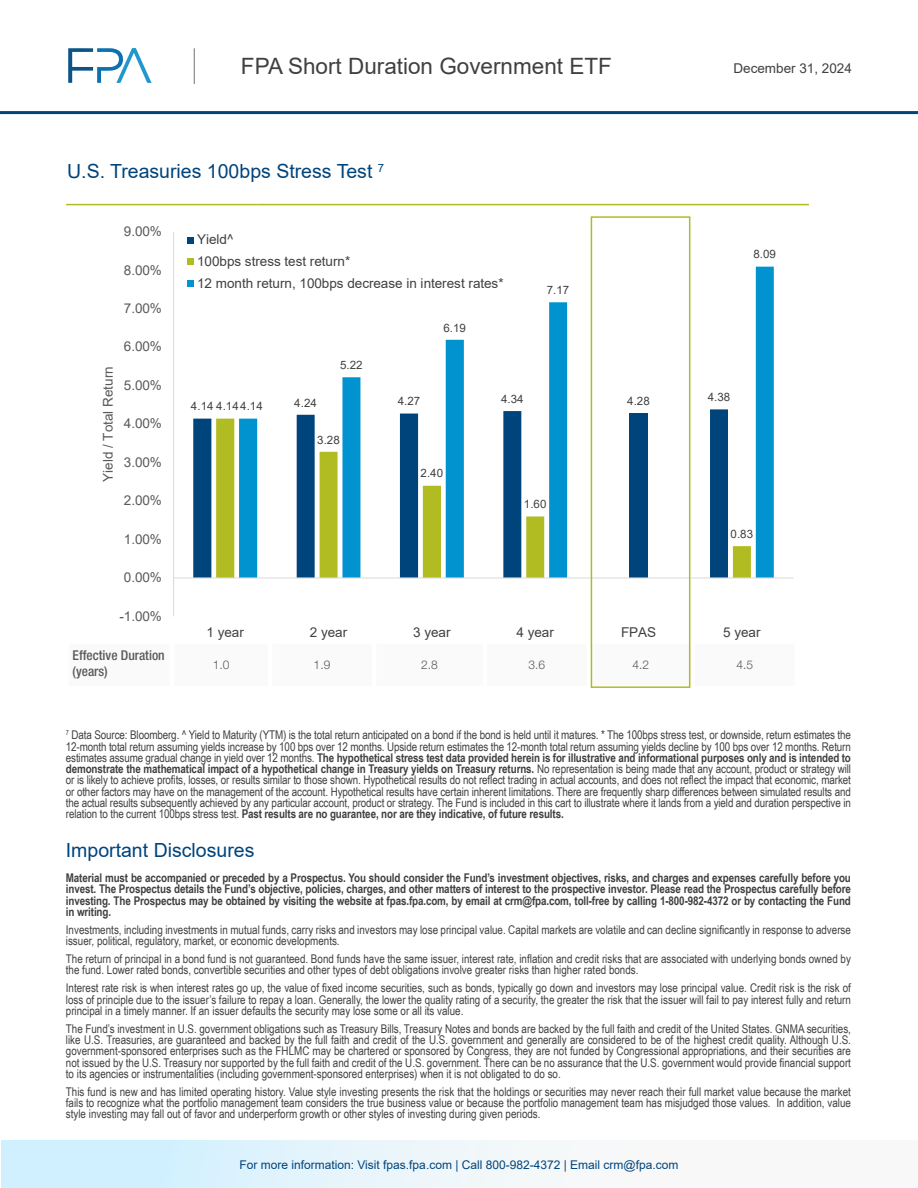
<style>
.page{position:relative;width:918px;height:1188px;background:#fff}
.page>*{position:absolute;margin:0;border:0;box-sizing:border-box;transform-origin:0 0}
.t1{font:22.5px "Arial";color:#404040}
.Body_-_Header_1{font:19.5px "Arial";color:#00447c}
.t2{font:13.5px/21.6px "Arial";color:#404040}
.t3{font:13.5px "Arial";color:#595959}
.t4{font:500 condensed 13.5px "Helvetica Neue LT Pro";color:#595959}
.Body_-_Header_1-2{font:12px/11.2px "Arial Narrow";color:#404040;text-align:justify}
.Disclosure_-_Copy_Style{font:12px/11.2px "Arial Narrow";letter-spacing:-.01em;color:#404040;text-align:justify}
.Body_-_Header_1-3{font:700 12px/11.2px "Arial Narrow";letter-spacing:-.01em;color:#404040;text-align:justify}
.t5{font:12px "Arial";color:#00447c}
.t6{font:300 12px "Helvetica Neue LT Pro";color:#595959}
.t7{font:11.55px "Arial";letter-spacing:.005em;color:#404040}
.s1{font-weight:700}
</style>
<div class="page">
<hr style="left:0;top:111px;width:918px;height:3px;background:#00447c">
<div style="left:1px;top:1140px;width:917px;height:48px;background:linear-gradient(to right,#d0f0ff,#fffaf6)"></div>
<svg style="left:68px;top:48px;width:84px;height:35px"></svg>
<hr style="left:194px;top:48px;width:1px;height:36px;background:#717073">
<svg style="left:193px;top:418px;width:42px;height:159px;fill:#00447c"></svg>
<svg style="left:216px;top:419px;width:19px;height:158px;fill:#b0bc22"></svg>
<svg style="left:239px;top:267px;width:535px;height:310px"></svg>
<hr style="left:173px;top:232px;width:1px;height:384px;background:#d9d9d9">
<hr style="left:174px;top:577px;width:620px;height:1px;background:#d9d9d9">
<div style="left:187px;top:237px;width:7px;height:7px;background:#00447c"></div>
<div style="left:187px;top:258px;width:7px;height:7px;background:#b0bc22"></div>
<div style="left:187px;top:280px;width:7px;height:7px;background:#0093d0"></div>
<hr style="left:66px;top:204px;width:191px;height:1px;background:#b0bc22">
<hr style="left:257px;top:204px;width:552px;height:1px;background:#b0bc22">
<svg style="left:590px;top:644px;width:1px;height:42px"></svg>
<div style="left:591px;top:216px;width:99px;height:472px;border:2px solid #b0bd21"></div>
<h1 class="t1" style="left:241px;top:51px;width:372px">FPA Short Duration Government ETF</h1>
<p class="t2" style="left:733px;top:58px;width:120px">December 31, 2024</p>
<p class="Body_-_Header_1" style="left:67px;top:158px;width:319px">U.S. Treasuries 100bps Stress Test <sup>7</sup></p>
<p class="t3" style="left:124px;top:222px;width:40px">9.00%</p>
<p class="t3" style="left:124px;top:261px;width:40px">8.00%</p>
<p class="t3" style="left:124px;top:299px;width:40px">7.00%</p>
<p class="t3" style="left:124px;top:337px;width:40px">6.00%</p>
<p class="t2" style="left:197px;top:229px;width:308px">Yield^<br>100bps stress test return*<br>12 month return, 100bps decrease in interest rates*</p>
<p class="t7" style="left:444px;top:320px;width:24px">6.19</p>
<p class="t7" style="left:547px;top:282px;width:24px">7.17</p>
<p class="t3" style="left:99px;top:482px;width:117px;rotate:-90deg">Yield / Total Return</p>
<p class="t3" style="left:124px;top:376px;width:40px">5.00%</p>
<p class="t3" style="left:124px;top:414px;width:40px">4.00%</p>
<p class="t3" style="left:124px;top:453px;width:40px">3.00%</p>
<p class="t3" style="left:124px;top:491px;width:40px">2.00%</p>
<p class="t7" style="left:340px;top:357px;width:24px">5.22</p>
<p class="t7" style="left:191px;top:398px;width:73px">4.14 4.144.14</p>
<p class="t7" style="left:294px;top:395px;width:24px">4.24</p>
<p class="t7" style="left:398px;top:393px;width:24px">4.27</p>
<p class="t7" style="left:501px;top:391px;width:24px">4.34</p>
<p class="t7" style="left:708px;top:389px;width:24px">4.38</p>
<p class="t7" style="left:317px;top:432px;width:24px">3.28</p>
<p class="t7" style="left:421px;top:465px;width:24px">2.40</p>
<p class="t7" style="left:524px;top:496px;width:24px">1.60</p>
<p class="t7" style="left:627px;top:393px;width:24px">4.28</p>
<p class="t7" style="left:754px;top:246px;width:24px">8.09</p>
<p class="t3" style="left:124px;top:530px;width:40px">1.00%</p>
<p class="t3" style="left:124px;top:568px;width:40px">0.00%</p>
<p class="t3" style="left:119px;top:607px;width:44px">-1.00%</p>
<p class="t4" style="left:73px;top:647px;width:94px">Effective Duration</p>
<p class="t4" style="left:73px;top:663px;width:37px">(years)</p>
<p class="t7" style="left:731px;top:526px;width:24px">0.83</p>
<p class="t2" style="left:207px;top:621px;width:39px">1 year</p>
<p class="t2" style="left:310px;top:621px;width:39px">2 year</p>
<p class="t2" style="left:413px;top:621px;width:39px">3 year</p>
<p class="t2" style="left:517px;top:621px;width:39px">4 year</p>
<p class="t2" style="left:621px;top:621px;width:37px">FPAS</p>
<p class="t2" style="left:723px;top:621px;width:39px">5 year</p>
<p class="t6" style="left:213px;top:658px;width:18px">1.0</p>
<p class="t6" style="left:314px;top:658px;width:18px">1.9</p>
<p class="t6" style="left:421px;top:658px;width:18px">2.8</p>
<p class="t6" style="left:529px;top:658px;width:18px">3.6</p>
<p class="t6" style="left:633px;top:658px;width:18px">4.2</p>
<p class="t6" style="left:737px;top:658px;width:18px">4.5</p>
<p class="Disclosure_-_Copy_Style" style="left:66px;top:729px;width:787px"><sup>7</sup> Data Source: Bloomberg. ^ Yield to Maturity (YTM) is the total return anticipated on a bond if the bond is held until it matures. * The 100bps stress test, or downside, return estimates the 12-month total return assuming yields increase by 100 bps over 12 months. Upside return estimates the 12-month total return assuming yields decline by 100 bps over 12 months. Return estimates assume gradual change in yield over 12 months. <span class="s1">The hypothetical stress test data provided herein is for illustrative and informational purposes only and is intended to demonstrate the mathematical impact of a hypothetical change in Treasury yields on Treasury returns.</span> No representation is being made that any account, product or strategy will or is likely to achieve profits, losses, or results similar to those shown. Hypothetical results do not reflect trading in actual accounts, and does not reflect the impact that economic, market or other factors may have on the management of the account. Hypothetical results have certain inherent limitations. There are frequently sharp differences between simulated results and the actual results subsequently achieved by any particular account, product or strategy. The Fund is included in this cart to illustrate where it lands from a yield and duration perspective in relation to the current 100bps stress test. <span class="s1">Past results are no guarantee, nor are they indicative, of future results.</span></p>
<p class="Body_-_Header_1" style="left:66px;top:837px;width:190px">Important Disclosures</p>
<p class="Body_-_Header_1-3" style="left:66px;top:872px;width:787px">Material must be accompanied or preceded by a Prospectus. You should consider the Fund’s investment objectives, risks, and charges and expenses carefully before you invest. The Prospectus details the Fund’s objective, policies, charges, and other matters of interest to the prospective investor. Please read the Prospectus carefully before investing. The Prospectus may be obtained by visiting the website at fpas.fpa.com, by email at crm@fpa.com, toll-free by calling 1-800-982-4372 or by contacting the Fund in writing.</p>
<p class="Body_-_Header_1-2" style="left:66px;top:923px;width:787px">Investments, including investments in mutual funds, carry risks and investors may lose principal value. Capital markets are volatile and can decline significantly in response to adverse issuer, political, regulatory, market, or economic developments.</p>
<p class="Body_-_Header_1-2" style="left:66px;top:953px;width:787px">The return of principal in a bond fund is not guaranteed. Bond funds have the same issuer, interest rate, inflation and credit risks that are associated with underlying bonds owned by the fund. Lower rated bonds, convertible securities and other types of debt obligations involve greater risks than higher rated bonds.</p>
<p class="Body_-_Header_1-2" style="left:66px;top:982px;width:787px">Interest rate risk is when interest rates go up, the value of fixed income securities, such as bonds, typically go down and investors may lose principal value. Credit risk is the risk of loss of principle due to the issuer’s failure to repay a loan. Generally, the lower the quality rating of a security, the greater the risk that the issuer will fail to pay interest fully and return principal in a timely manner. If an issuer defaults the security may lose some or all its value.</p>
<p class="Body_-_Header_1-2" style="left:66px;top:1022px;width:787px">The Fund’s investment in U.S. government obligations such as Treasury Bills, Treasury Notes and bonds are backed by the full faith and credit of the United States. GNMA securities, like U.S. Treasuries, are guaranteed and backed by the full faith and credit of the U.S. government and generally are considered to be of the highest credit quality. Although U.S. government-sponsored enterprises such as the FHLMC may be chartered or sponsored by Congress, they are not funded by Congressional appropriations, and their securities are not issued by the U.S. Treasury nor supported by the full faith and credit of the U.S. government. There can be no assurance that the U.S. government would provide financial support to its agencies or instrumentalities (including government-sponsored enterprises) when it is not obligated to do so.</p>
<p class="Body_-_Header_1-2" style="left:66px;top:1085px;width:787px">This fund is new and has limited operating history. Value style investing presents the risk that the holdings or securities may never reach their full market value because the market fails to recognize what the portfolio management team considers the true business value or because the portfolio management team has misjudged those values. In addition, value style investing may fall out of favor and underperform growth or other styles of investing during given periods.</p>
<p class="t5" style="left:239px;top:1156px;width:441px">For more information: Visit fpas.fpa.com | Call 800-982-4372 | Email crm@fpa.com</p>
</div>
